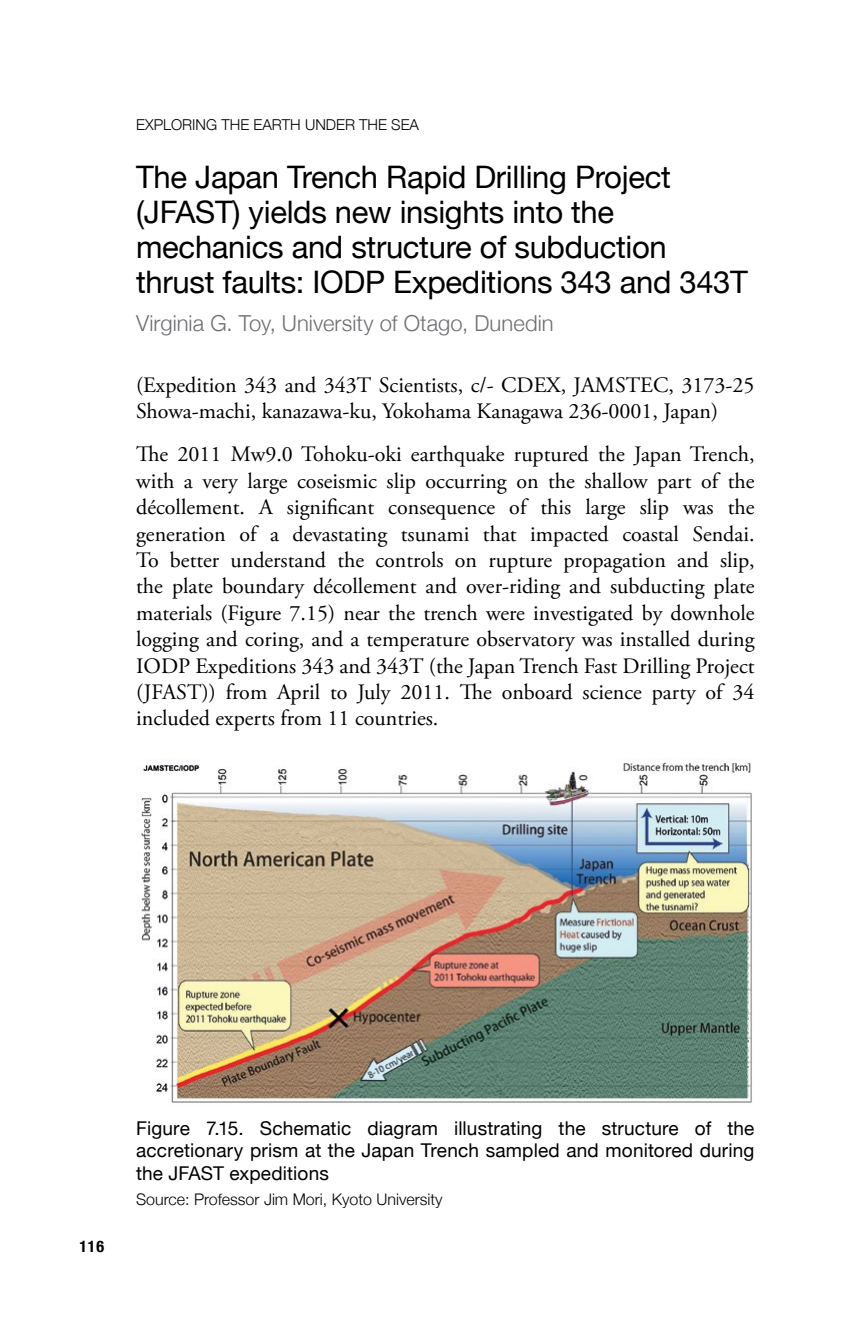
<style>
.page{position:relative;width:868px;height:1327px;background:#fff}
.page>*{position:absolute;margin:0;border:0;box-sizing:border-box;transform-origin:0 0}
.t1{font:31px/35px "Helvetica Neue";letter-spacing:-.01em;color:#000}
.t2{font:22px/26.4px "Adobe Garamond Pro";color:#000}
.t3{font:300 22px "Helvetica Neue";color:#6d6e71}
.t4{font:19px/22.8px "Helvetica Neue";letter-spacing:.01em;color:#000;text-align:justify}
.t5{font:300 16px "Helvetica Neue";color:#000}
.t6{font:700 condensed 16px "Helvetica Neue";color:#000}
.t7{font:300 15px "Helvetica Neue";color:#000}
</style>
<div class="page">
<img style="left:140px;top:759px;width:613px;height:344px">
<p class="t7" style="left:136px;top:113px;width:45px">Explorin</p>
<p class="t7" style="left:206px;top:113px;width:120px">g the Earth under</p>
<p class="t7" style="left:359px;top:113px;width:52px">the Sea</p>
<h1 class="t1" style="left:136px;top:162px;width:613px">The Japan Trench Rapid Drilling Project (JFAST) yields new insights into the mechanics and structure of subduction thrust faults: IODP Expeditions 343 and 343T</h1>
<p class="t3" style="left:136px;top:305px;width:419px">Virginia G. Toy, University of Otago, Dunedin</p>
<p class="t2" style="left:136px;top:372px;width:619px">(Expedition 343 and 343T Scientists, c/- CDEX, JAMSTEC, 3173-25<br>Showa-machi, kanazawa-ku, Yokohama Kanagawa 236-0001, Japan)</p>
<p class="t2" style="left:136px;top:442px;width:620px;text-align:justify">The 2011 Mw9.0 Tohoku-oki earthquake ruptured the Japan Trench, with a very large coseismic slip occurring on the shallow part of the décollement. A significant consequence of this large slip was the generation of a devastating tsunami that impacted coastal Sendai.<br>To better understand the controls on rupture propagation and slip, the plate boundary décollement and over-riding and subducting plate materials (Figure 7.15) near the trench were investigated by downhole logging and coring, and a temperature observatory was installed during IODP Expeditions 343 and 343T (the Japan Trench Fast Drilling Project (JFAST)) from April to July 2011. The onboard science party of 34 included experts from 11 countries.</p>
<p class="t6" style="left:79px;top:1232px;width:26px">116</p>
<p class="t4" style="left:136px;top:1117px;width:619px">Figure 7.15. Schematic diagram illustrating the structure of the accretionary prism at the Japan Trench sampled and monitored during the JFAST expeditions</p>
<p class="t5" style="left:136px;top:1186px;width:308px">Source: Professor Jim Mori, Kyoto University</p>
</div>
